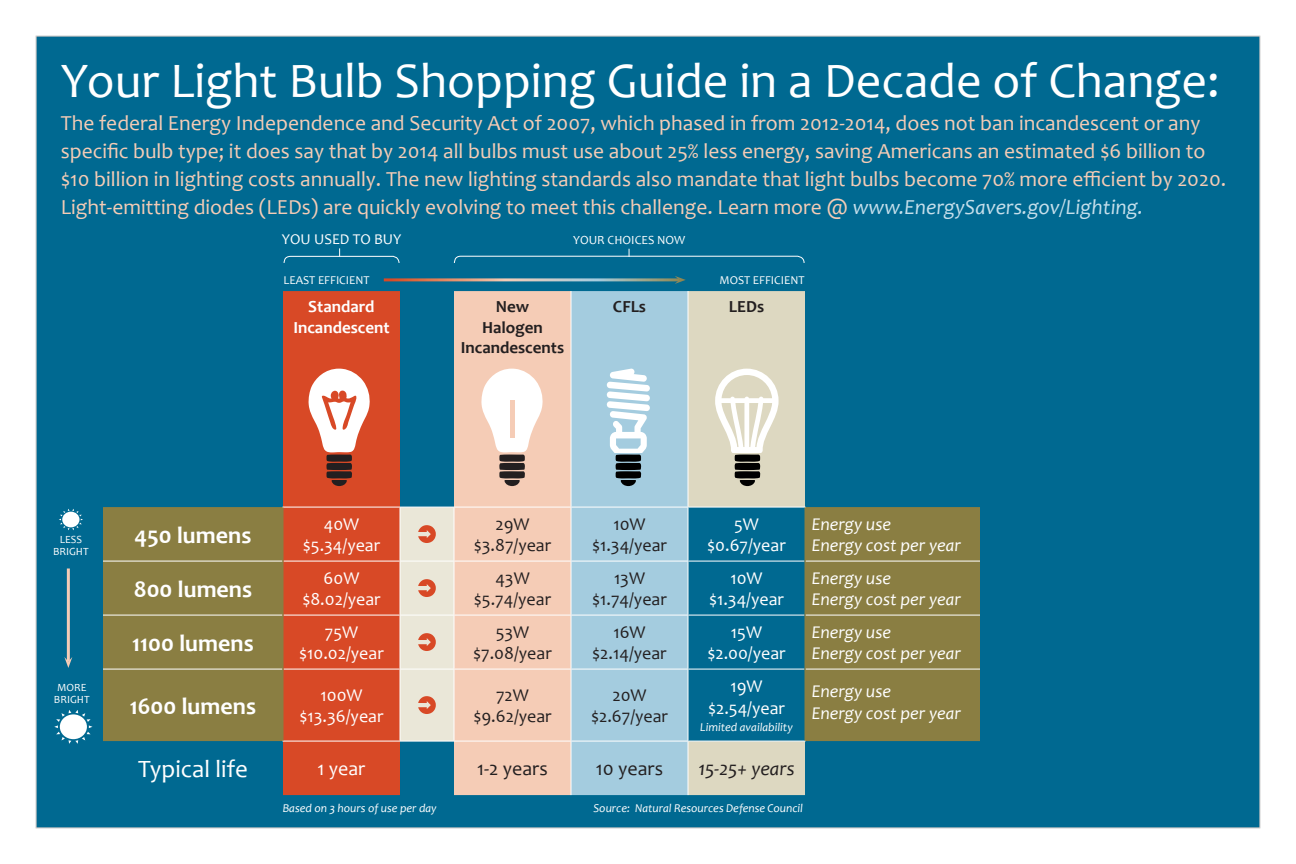
<style>
.page{position:relative;width:1296px;height:864px;background:#fff}
.page>*{position:absolute;margin:0;border:0;box-sizing:border-box;transform-origin:0 0}
.t1{font:50px "Candara";color:#fff}
.t2{font:25px "Candara";color:#fff}
.t3{font:700 24px "Candara";color:#fff}
.t4{font:21.5px/28px "Candara";color:#f5ccb6}
.t5{font:20px "Candara";color:#231f20}
.t6{font:italic 20px "Candara";color:#231f20}
.t7{font:20px "Candara";color:#fff}
.t8{font:18px "Candara";color:#fff}
.t9{font:18px "Candara";color:#231f20}
.t10{font:italic 18px "Candara";color:#fff}
.t11{font:700 17px "Candara";color:#231f20}
.t12{font:700 17px "Candara";color:#fff}
.t13{font:15px "Candara";color:#fff}
.t14{font:12.5px "Candara";color:#fff}
.t15{font:italic 12px "Candara";color:#fff}
.t16{font:12px "Candara";color:#fff}
.t17{font:11px "Candara";color:#fff}
.s1{font-style:italic;color:#c6dfeb}
</style>
<div class="page">
<div style="left:36px;top:36px;width:1224px;height:792px;background:#006991"></div>
<div style="left:283px;top:291px;width:117px;height:504px;background:#d84926"></div>
<div style="left:454px;top:291px;width:117px;height:504px;background:#f5ccb6"></div>
<div style="left:572px;top:291px;width:116px;height:504px;background:#a4ccdf"></div>
<div style="left:689px;top:291px;width:116px;height:504px;background:#ddd8c1"></div>
<div style="left:103px;top:507px;width:180px;height:234px;background:#8a7e42"></div>
<svg style="left:689px;top:507px;width:291px;height:234px"></svg>
<hr style="left:454px;top:508px;width:1px;height:53px;background:#fff">
<hr style="left:571px;top:508px;width:1px;height:53px;background:#fff">
<hr style="left:688px;top:508px;width:1px;height:53px;background:#fff">
<hr style="left:284px;top:561px;width:116px;height:1px;background:#fff">
<hr style="left:454px;top:561px;width:117px;height:1px;background:#fff">
<hr style="left:454px;top:562px;width:1px;height:53px;background:#fff">
<hr style="left:571px;top:561px;width:117px;height:1px;background:#fff">
<hr style="left:571px;top:562px;width:1px;height:53px;background:#fff">
<hr style="left:688px;top:561px;width:117px;height:1px;background:#fff">
<hr style="left:688px;top:562px;width:1px;height:53px;background:#fff">
<hr style="left:284px;top:615px;width:116px;height:1px;background:#fff">
<hr style="left:454px;top:615px;width:117px;height:1px;background:#fff">
<hr style="left:454px;top:616px;width:1px;height:53px;background:#fff">
<hr style="left:571px;top:615px;width:117px;height:1px;background:#fff">
<hr style="left:571px;top:616px;width:1px;height:53px;background:#fff">
<hr style="left:688px;top:615px;width:117px;height:1px;background:#fff">
<hr style="left:688px;top:616px;width:1px;height:53px;background:#fff">
<hr style="left:284px;top:669px;width:116px;height:1px;background:#fff">
<hr style="left:454px;top:669px;width:117px;height:1px;background:#fff">
<hr style="left:454px;top:670px;width:1px;height:71px;background:#fff">
<hr style="left:571px;top:669px;width:117px;height:1px;background:#fff">
<hr style="left:571px;top:670px;width:1px;height:71px;background:#fff">
<hr style="left:688px;top:669px;width:117px;height:1px;background:#fff">
<hr style="left:688px;top:670px;width:1px;height:71px;background:#fff">
<hr style="left:283px;top:741px;width:117px;height:1px;background:#fff">
<hr style="left:400px;top:741px;width:54px;height:1px;background:#fff">
<hr style="left:454px;top:741px;width:117px;height:1px;background:#fff">
<hr style="left:571px;top:741px;width:117px;height:1px;background:#fff">
<hr style="left:571px;top:742px;width:1px;height:53px;background:#fff">
<hr style="left:688px;top:741px;width:118px;height:1px;background:#fff">
<hr style="left:688px;top:742px;width:1px;height:53px;background:#fff">
<hr style="left:283px;top:507px;width:117px;height:1px;background:#fff">
<hr style="left:454px;top:507px;width:117px;height:1px;background:#fff">
<hr style="left:571px;top:291px;width:1px;height:216px;background:#fff">
<hr style="left:688px;top:291px;width:1px;height:216px;background:#fff">
<hr style="left:571px;top:507px;width:117px;height:1px;background:#fff">
<hr style="left:688px;top:507px;width:118px;height:1px;background:#fff">
<hr style="left:806px;top:561px;width:174px;height:1px;background:#fff">
<hr style="left:806px;top:615px;width:174px;height:1px;background:#fff">
<hr style="left:806px;top:669px;width:174px;height:1px;background:#fff">
<hr style="left:103px;top:561px;width:180px;height:1px;background:#fff">
<hr style="left:103px;top:615px;width:180px;height:1px;background:#fff">
<hr style="left:103px;top:669px;width:180px;height:1px;background:#fff">
<hr style="left:805px;top:508px;width:1px;height:53px;background:#8a7e42">
<hr style="left:805px;top:561px;width:1px;height:54px;background:#8a7e42">
<hr style="left:805px;top:615px;width:1px;height:54px;background:#8a7e42">
<hr style="left:805px;top:669px;width:1px;height:72px;background:#8a7e42">
<hr style="left:283px;top:508px;width:1px;height:53px;background:#8a7e42">
<hr style="left:283px;top:561px;width:1px;height:54px;background:#8a7e42">
<hr style="left:283px;top:615px;width:1px;height:54px;background:#8a7e42">
<hr style="left:283px;top:669px;width:1px;height:72px;background:#8a7e42">
<svg style="left:400px;top:507px;width:54px;height:234px;background:#e9dece"></svg>
<svg style="left:59px;top:509px;width:24px;height:21px"></svg>
<div style="left:62px;top:512px;width:18px;height:15px;background:#fff;border-radius:50%"></div>
<svg style="left:54px;top:710px;width:38px;height:34px"></svg>
<div style="left:60px;top:714px;width:27px;height:25px;background:#fff;border-radius:50%"></div>
<hr style="left:384px;top:278px;width:295px;height:3px;background:#fff">
<svg style="left:675px;top:276px;width:11px;height:8px"></svg>
<svg style="left:283px;top:248px;width:117px;height:15px"></svg>
<svg style="left:453px;top:249px;width:352px;height:14px"></svg>
<svg style="left:607px;top:368px;width:43px;height:118px;background:#b4c8d1"></svg>
<svg style="left:715px;top:369px;width:64px;height:117px;background:#d5d2c4"></svg>
<svg style="left:308px;top:369px;width:62px;height:117px;background:#db9a8a"></svg>
<svg style="left:479px;top:369px;width:64px;height:117px;background:#e8d7ce"></svg>
<hr style="left:67px;top:568px;width:3px;height:94px;background:#f5ccb6">
<svg style="left:64px;top:657px;width:8px;height:11px"></svg>
<hr style="left:510px;top:401px;width:4px;height:37px;background:#f5ccb6">
<p class="t1" style="left:61px;top:50px;width:1161px">Your Light Bulb Shopping Guide in a Decade of Change:</p>
<p class="t4" style="left:61px;top:109px;width:1167px">The federal Energy Independence and Security Act of 2007, which phased in from 2012-2014, does not ban incandescent or any specific bulb type; it does say that by 2014 all bulbs must use about 25% less energy, saving Americans an estimated $6 billion to $10 billion in lighting costs annually. The new lighting standards also mandate that light bulbs become 70% more efficient by 2020.<br>Light-emitting diodes (LEDs) are quickly evolving to meet this challenge. Learn more @ <span class="s1">www.EnergySavers.gov/Lighting.</span></p>
<p class="t13" style="left:282px;top:230px;width:121px">YOU USED TO BUY</p>
<p class="t14" style="left:573px;top:232px;width:114px">YOUR CHOICES NOW</p>
<p class="t16" style="left:284px;top:273px;width:88px">LEAST EFFICIENT</p>
<p class="t16" style="left:720px;top:272px;width:87px">MOST EFFICIENT</p>
<p class="t12" style="left:308px;top:296px;width:68px">Standard</p>
<p class="t12" style="left:293px;top:316px;width:98px">Incandescent</p>
<p class="t11" style="left:496px;top:296px;width:35px">New</p>
<p class="t11" style="left:482px;top:316px;width:62px">Halogen</p>
<p class="t11" style="left:461px;top:337px;width:105px">Incandescents</p>
<p class="t11" style="left:613px;top:296px;width:35px">CFLs</p>
<p class="t11" style="left:729px;top:296px;width:37px">LEDs</p>
<p class="t17" style="left:60px;top:532px;width:24px">LESS</p>
<p class="t17" style="left:53px;top:544px;width:37px">BRIGHT</p>
<p class="t17" style="left:57px;top:681px;width:31px">MORE</p>
<p class="t17" style="left:54px;top:693px;width:37px">BRIGHT</p>
<p class="t3" style="left:135px;top:520px;width:118px">450 lumens</p>
<p class="t3" style="left:134px;top:574px;width:120px">800 lumens</p>
<p class="t3" style="left:132px;top:628px;width:123px">1100 lumens</p>
<p class="t3" style="left:130px;top:691px;width:128px">1600 lumens</p>
<p class="t8" style="left:324px;top:513px;width:37px">40W</p>
<p class="t8" style="left:303px;top:534px;width:79px">$5.34/year</p>
<p class="t8" style="left:324px;top:567px;width:37px">60W</p>
<p class="t8" style="left:302px;top:588px;width:80px">$8.02/year</p>
<p class="t8" style="left:325px;top:621px;width:35px">75W</p>
<p class="t8" style="left:299px;top:642px;width:86px">$10.02/year</p>
<p class="t8" style="left:320px;top:684px;width:44px">100W</p>
<p class="t8" style="left:300px;top:705px;width:85px">$13.36/year</p>
<p class="t9" style="left:495px;top:513px;width:36px">29W</p>
<p class="t9" style="left:474px;top:534px;width:79px">$3.87/year</p>
<p class="t9" style="left:613px;top:513px;width:34px">10W</p>
<p class="t9" style="left:592px;top:534px;width:76px">$1.34/year</p>
<p class="t8" style="left:734px;top:513px;width:26px">5W</p>
<p class="t8" style="left:707px;top:534px;width:80px">$0.67/year</p>
<p class="t10" style="left:812px;top:513px;width:81px">Energy use</p>
<p class="t10" style="left:812px;top:534px;width:151px">Energy cost per year</p>
<p class="t9" style="left:495px;top:567px;width:36px">43W</p>
<p class="t9" style="left:474px;top:588px;width:79px">$5.74/year</p>
<p class="t9" style="left:614px;top:567px;width:32px">13W</p>
<p class="t9" style="left:592px;top:588px;width:76px">$1.74/year</p>
<p class="t8" style="left:730px;top:567px;width:34px">10W</p>
<p class="t8" style="left:709px;top:588px;width:76px">$1.34/year</p>
<p class="t10" style="left:812px;top:567px;width:81px">Energy use</p>
<p class="t10" style="left:812px;top:588px;width:151px">Energy cost per year</p>
<p class="t9" style="left:496px;top:621px;width:35px">53W</p>
<p class="t9" style="left:473px;top:642px;width:80px">$7.08/year</p>
<p class="t9" style="left:613px;top:621px;width:34px">16W</p>
<p class="t9" style="left:592px;top:642px;width:76px">$2.14/year</p>
<p class="t8" style="left:731px;top:621px;width:33px">15W</p>
<p class="t8" style="left:707px;top:642px;width:80px">$2.00/year</p>
<p class="t10" style="left:812px;top:621px;width:81px">Energy use</p>
<p class="t10" style="left:812px;top:642px;width:151px">Energy cost per year</p>
<p class="t9" style="left:496px;top:684px;width:34px">72W</p>
<p class="t9" style="left:473px;top:705px;width:80px">$9.62/year</p>
<p class="t9" style="left:612px;top:684px;width:36px">20W</p>
<p class="t9" style="left:591px;top:705px;width:78px">$2.67/year</p>
<p class="t8" style="left:730px;top:675px;width:34px">19W</p>
<p class="t8" style="left:708px;top:697px;width:78px">$2.54/year</p>
<p class="t15" style="left:700px;top:719px;width:94px">Limited availability</p>
<p class="t10" style="left:812px;top:680px;width:81px">Energy use</p>
<p class="t10" style="left:812px;top:702px;width:151px">Energy cost per year</p>
<p class="t2" style="left:138px;top:753px;width:111px">Typical life</p>
<p class="t7" style="left:318px;top:756px;width:49px">1 year</p>
<p class="t5" style="left:477px;top:756px;width:72px">1-2 years</p>
<p class="t5" style="left:596px;top:756px;width:69px">10 years</p>
<p class="t6" style="left:698px;top:756px;width:98px">15-25+ years</p>
<p class="t15" style="left:283px;top:800px;width:155px">Based on 3 hours of use per day</p>
<p class="t15" style="left:593px;top:800px;width:211px">Source: Natural Resources Defense Council</p>
</div>
